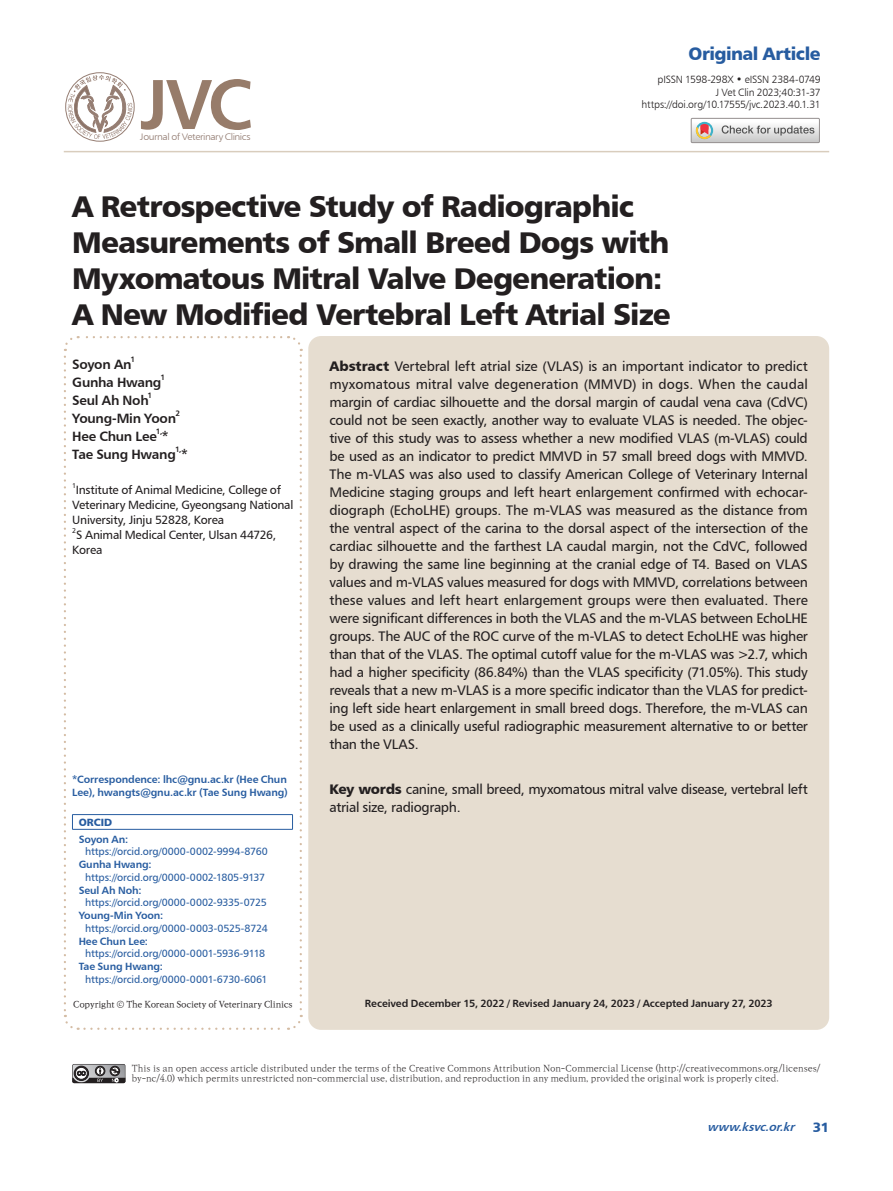
<style>
.page{position:relative;width:893px;height:1191px;background:#fff}
.page>*{position:absolute;margin:0;border:0;box-sizing:border-box;transform-origin:0 0}
.t1{font:70.5px "Humanist 777 BT Bold B";color:#977c6a}
.t2{font:30px/36px "Humanist 777 BT Black B";letter-spacing:-.03em;color:#231f20}
.t3{font:18px "Humanist 777 BT Black B";letter-spacing:-.03em;color:#275ca0}
.t4{font:13.8px/18px "Humanist 777 BT Roman B";letter-spacing:-.025em;color:#231f20;text-align:justify}
.t5{font:13.5px "Humanist 777 BT Bold B";letter-spacing:-.02em;color:#231f20}
.t6{font:12px/15px "Humanist 777 BT Roman B";letter-spacing:-.02em;color:#231f20}
.t7{font:italic 12px "Humanist 777 BT Bold B";color:#275ca0}
.t8{font:10.5px "Humanist 777 BT Roman B";letter-spacing:-.015em;color:#275ca0}
.t9{font:10.5px/12.8px "Humanist 777 BT Bold B";letter-spacing:-.01em;color:#275ca0}
.t10{font:10.5px/12.6px "Humanist 777 BT Light B";letter-spacing:-.02em;color:#231f20;text-align:right}
.t11{font:10.5px "Humanist 777 BT Bold B";letter-spacing:-.015em;color:#231f20}
.t12{font:10.5px "Humanist 777 BT Black B";letter-spacing:-.005em;color:#275ca0}
.t13{font:9.45px "Humanist 777 BT Light B";letter-spacing:-.045em;color:#917a70;scale:1.11 1}
.t14{font:9px/10.8px "Ko Pub World Batang PL";letter-spacing:.005em;color:#231f20}
.t15{font:9px "Ko Pub World Batang PM";letter-spacing:-.02em;color:#231f20}
.t16{font:7.8px "Humanist 777 BT Bold B";color:#231f20}
.t17{font:7.05px "Humanist 777 BT Roman B";color:#231f20}
.s1{font-family:"Humanist 777 BT Black B"}
.s2{font-family:"Humanist 777 BT Black B";font-style:normal;font-size:13.5px}
</style>
<div class="page">
<hr style="left:64px;top:151px;width:765px;height:1px;background:#d9cdbd">
<svg style="left:72px;top:1064px;width:53px;height:19px"></svg>
<div style="left:65px;top:72px;width:69px;height:69px;border:1px solid #957d72;border-radius:50%"></div>
<svg style="left:68px;top:75px;width:64px;height:64px"></svg>
<div style="left:308px;top:336px;width:521px;height:693px;background:#e6ddd0;border-radius:13px"></div>
<svg style="left:63px;top:336px;width:240px;height:694px"></svg>
<hr style="left:72px;top:829px;width:221px;height:1px;background:#275ca0">
<svg style="left:691px;top:118px;width:128px;height:25px"></svg>
<h1 class="t1" style="left:140px;top:60px;width:114px">JVC</h1>
<p class="t13" style="left:140px;top:131px;width:101px">Journal of Veterinary Clinics</p>
<h3 class="t3" style="left:689px;top:42px;width:134px">Original Article</h3>
<p class="t10" style="left:641px;top:73px;width:181px">pISSN 1598-298X • eISSN 2384-0749<br>J Vet Clin 2023;40:31-37 https://doi.org/10.17555/jvc.2023.40.1.31</p>
<h2 class="t2" style="left:72px;top:187px;width:600px">A Retrospective Study of Radiographic Measurements of Small Breed Dogs with Myxomatous Mitral Valve Degeneration:<br>A New Modified Vertebral Left Atrial Size</h2>
<p class="t5" style="left:72px;top:355px;width:61px">Soyon An</p>
<p class="t16" style="left:130px;top:355px;width:6px">1</p>
<p class="t5" style="left:72px;top:373px;width:91px">Gunha Hwang</p>
<p class="t16" style="left:161px;top:373px;width:6px">1</p>
<p class="t5" style="left:72px;top:391px;width:78px">Seul Ah Noh</p>
<p class="t16" style="left:148px;top:391px;width:6px">1</p>
<p class="t5" style="left:72px;top:409px;width:105px">Young-Min Yoon</p>
<p class="t16" style="left:176px;top:409px;width:6px">2</p>
<p class="t5" style="left:72px;top:427px;width:98px">Hee Chun Lee *</p>
<p class="t4" style="left:330px;top:356px;width:480px"><span class="s1">Abstract</span> Vertebral left atrial size (VLAS) is an important indicator to predict myxomatous mitral valve degeneration (MMVD) in dogs. When the caudal margin of cardiac silhouette and the dorsal margin of caudal vena cava (CdVC) could not be seen exactly, another way to evaluate VLAS is needed. The objec&shy;tive of this study was to assess whether a new modified VLAS (m-VLAS) could be used as an indicator to predict MMVD in 57 small breed dogs with MMVD.<br>The m-VLAS was also used to classify American College of Veterinary Internal Medicine staging groups and left heart enlargement confirmed with echocar&shy;diograph (EchoLHE) groups. The m-VLAS was measured as the distance from the ventral aspect of the carina to the dorsal aspect of the intersection of the cardiac silhouette and the farthest LA caudal margin, not the CdVC, followed by drawing the same line beginning at the cranial edge of T4. Based on VLAS values and m-VLAS values measured for dogs with MMVD, correlations between these values and left heart enlargement groups were then evaluated. There were significant differences in both the VLAS and the m-VLAS between EchoLHE groups. The AUC of the ROC curve of the m-VLAS to detect EchoLHE was higher than that of the VLAS. The optimal cutoff value for the m-VLAS was &gt;2.7, which had a higher specificity (86.84%) than the VLAS specificity (71.05%). This study reveals that a new m-VLAS is a more specific indicator than the VLAS for predict&shy;ing left side heart enlargement in small breed dogs. Therefore, the m-VLAS can be used as a clinically useful radiographic measurement alternative to or better than the VLAS.</p>
<p class="t4" style="left:330px;top:780px;width:480px"><span class="s1">Key words</span> canine, small breed, myxomatous mitral valve disease, vertebral left atrial size, radiograph.</p>
<p class="t16" style="left:156px;top:427px;width:8px">1,</p>
<p class="t5" style="left:72px;top:445px;width:117px">Tae Sung Hwang *</p>
<p class="t16" style="left:175px;top:445px;width:8px">1,</p>
<p class="t17" style="left:72px;top:481px;width:6px">1</p>
<p class="t6" style="left:72px;top:481px;width:223px">Institute of Animal Medicine, College of<br>Veterinary Medicine, Gyeongsang National<br>University, Jinju 52828, Korea</p>
<p class="t17" style="left:72px;top:526px;width:6px">2</p>
<p class="t6" style="left:72px;top:526px;width:205px;text-indent:4px">S Animal Medical Center, Ulsan 44726,<br>Korea</p>
<p class="t9" style="left:72px;top:772px;width:217px">*Correspondence: lhc@gnu.ac.kr (Hee Chun<br>Lee), hwangts@gnu.ac.kr (Tae Sung Hwang)</p>
<p class="t12" style="left:79px;top:815px;width:35px">ORCID</p>
<p class="t9" style="left:79px;top:832px;width:51px">Soyon An:</p>
<p class="t8" style="left:85px;top:845px;width:184px">https://orcid.org/0000-0002-9994-8760</p>
<p class="t9" style="left:79px;top:858px;width:75px">Gunha Hwang:</p>
<p class="t8" style="left:85px;top:870px;width:182px">https://orcid.org/0000-0002-1805-9137</p>
<p class="t9" style="left:79px;top:883px;width:64px">Seul Ah Noh:</p>
<p class="t8" style="left:85px;top:896px;width:183px">https://orcid.org/0000-0002-9335-0725</p>
<p class="t9" style="left:79px;top:909px;width:86px">Young-Min Yoon:</p>
<p class="t8" style="left:85px;top:921px;width:184px">https://orcid.org/0000-0003-0525-8724</p>
<p class="t9" style="left:79px;top:934px;width:71px">Hee Chun Lee:</p>
<p class="t8" style="left:85px;top:947px;width:182px">https://orcid.org/0000-0001-5936-9118</p>
<p class="t9" style="left:79px;top:960px;width:86px">Tae Sung Hwang:</p>
<p class="t8" style="left:85px;top:972px;width:184px">https://orcid.org/0000-0001-6730-6061</p>
<p class="t15" style="left:73px;top:997px;width:221px">Copyright © The Korean Society of Veterinary Clinics</p>
<p class="t11" style="left:365px;top:996px;width:409px">Received December 15, 2022 / Revised January 24, 2023 / Accepted January 27, 2023</p>
<p class="t14" style="left:132px;top:1062px;width:690px">This is an open access article distributed under the terms of the Creative Commons Attribution Non-Commercial License (http://creativecommons.org/licenses/ by-nc/4.0) which permits unrestricted non-commercial use, distribution, and reproduction in any medium, provided the original work is properly cited.</p>
<p class="t7" style="left:707px;top:1119px;width:123px">www.ksvc.or.kr <span class="s2">3 1</span></p>
</div>
